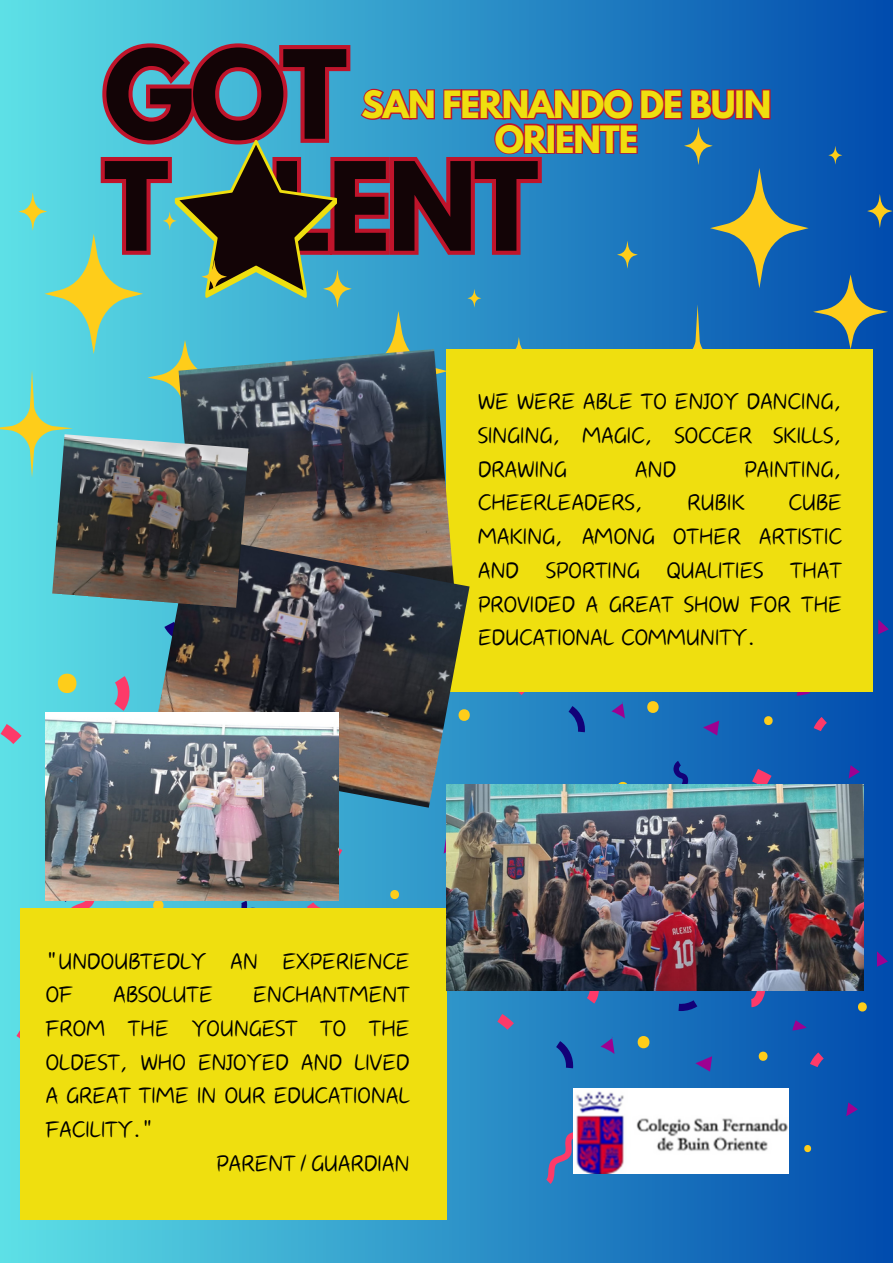
<style>
.page{position:relative;width:893px;height:1264px;background:#fff}
.page>*{position:absolute;margin:0;border:0;box-sizing:border-box;transform-origin:0 0}
.t1{font:700 108.6px "League Spartan";letter-spacing:-.03em;color:#130406}
.t2{font:33.75px/33.8px "Canva Breeze";letter-spacing:-.03em;color:#000;text-align:justify}
.t3{font:700 33.45px/34.3px "League Spartan";letter-spacing:-.03em;color:#efdf0f;text-align:center}
</style>
<div class="page">
<div style="left:0;top:0;width:892px;height:1262px;background:linear-gradient(to right,#5fe0e5,#024cac)"></div>
<svg style="left:771px;top:126px;width:121px;height:286px"></svg>
<svg style="left:389px;top:890px;width:11px;height:9px"></svg>
<svg style="left:55px;top:673px;width:25px;height:20px"></svg>
<svg style="left:469px;top:709px;width:2px;height:12px"></svg>
<svg style="left:338px;top:841px;width:4px;height:25px"></svg>
<svg style="left:1px;top:724px;width:21px;height:20px"></svg>
<svg style="left:114px;top:676px;width:17px;height:34px"></svg>
<svg style="left:443px;top:836px;width:3px;height:17px"></svg>
<svg style="left:678px;top:1000px;width:19px;height:11px"></svg>
<svg style="left:556px;top:1041px;width:18px;height:27px"></svg>
<svg style="left:803px;top:1144px;width:9px;height:8px"></svg>
<svg style="left:635px;top:1036px;width:16px;height:12px"></svg>
<svg style="left:856px;top:1002px;width:12px;height:9px"></svg>
<svg style="left:757px;top:1051px;width:12px;height:9px"></svg>
<svg style="left:751px;top:990px;width:17px;height:17px"></svg>
<svg style="left:810px;top:1052px;width:13px;height:15px"></svg>
<svg style="left:497px;top:1013px;width:17px;height:16px"></svg>
<svg style="left:587px;top:990px;width:13px;height:13px"></svg>
<svg style="left:546px;top:1131px;width:33px;height:52px"></svg>
<svg style="left:792px;top:1018px;width:14px;height:12px"></svg>
<svg style="left:600px;top:1036px;width:14px;height:17px"></svg>
<svg style="left:846px;top:1102px;width:11px;height:14px"></svg>
<svg style="left:876px;top:951px;width:11px;height:15px"></svg>
<svg style="left:695px;top:1056px;width:17px;height:15px"></svg>
<svg style="left:241px;top:900px;width:23px;height:8px"></svg>
<svg style="left:120px;top:900px;width:14px;height:1px"></svg>
<svg style="left:151px;top:900px;width:14px;height:8px"></svg>
<svg style="left:307px;top:902px;width:22px;height:6px"></svg>
<svg style="left:16px;top:1028px;width:4px;height:15px"></svg>
<svg style="left:62px;top:900px;width:43px;height:8px"></svg>
<svg style="left:568px;top:706px;width:17px;height:26px"></svg>
<svg style="left:673px;top:760px;width:18px;height:24px"></svg>
<svg style="left:0;top:39px;width:771px;height:556px"></svg>
<svg style="left:615px;top:781px;width:15px;height:3px"></svg>
<svg style="left:645px;top:701px;width:15px;height:12px"></svg>
<svg style="left:762px;top:716px;width:12px;height:9px"></svg>
<svg style="left:813px;top:717px;width:13px;height:14px"></svg>
<svg style="left:752px;top:769px;width:19px;height:15px"></svg>
<svg style="left:511px;top:691px;width:16px;height:4px"></svg>
<svg style="left:796px;top:691px;width:14px;height:4px"></svg>
<svg style="left:611px;top:701px;width:13px;height:17px"></svg>
<svg style="left:848px;top:765px;width:11px;height:13px"></svg>
<svg style="left:878px;top:619px;width:10px;height:15px"></svg>
<svg style="left:703px;top:720px;width:16px;height:15px"></svg>
<div style="left:446px;top:349px;width:426px;height:342px;background:#efdf0f"></div>
<div style="left:20px;top:908px;width:426px;height:311px;background:#efdf0f"></div>
<img style="left:178px;top:349px;width:272px;height:186px">
<img style="left:150px;top:535px;width:319px;height:272px">
<img style="left:446px;top:784px;width:417px;height:206px">
<img style="left:574px;top:1088px;width:214px;height:85px">
<img style="left:52px;top:434px;width:196px;height:173px">
<img style="left:45px;top:713px;width:293px;height:187px">
<p class="t1" style="left:104px;top:41px;width:245px">GOT</p>
<p class="t1" style="left:104px;top:153px;width:436px">T LENT</p>
<p class="t3" style="left:361px;top:92px;width:411px">SAN FERNANDO DE BUIN<br>ORIENTE</p>
<p class="t2" style="left:477px;top:384px;width:366px">WE WERE ABLE TO ENJOY DANCING, SINGING, MAGIC, SOCCER SKILLS, DRAWING</p>
<p class="t2" style="left:634px;top:451px;width:44px">AND</p>
<p class="t2" style="left:743px;top:451px;width:100px">PAINTING,</p>
<p class="t2" style="left:477px;top:485px;width:168px">CHEERLEADERS,</p>
<p class="t2" style="left:687px;top:485px;width:60px">RUBIK</p>
<p class="t2" style="left:477px;top:485px;width:366px;text-indent:310px">CUBE MAKING, AMONG OTHER ARTISTIC AND SPORTING QUALITIES THAT PROVIDED A GREAT SHOW FOR THE EDUCATIONAL COMMUNITY.</p>
<p class="t2" style="left:45px;top:943px;width:366px">"UNDOUBTEDLY AN EXPERIENCE OF ABSOLUTE ENCHANTMENT FROM THE YOUNGEST TO THE OLDEST, WHO ENJOYED AND LIVED A GREAT TIME IN OUR EDUCATIONAL FACILITY."</p>
<p class="t2" style="left:216px;top:1145px;width:196px">PARENT/GUARDIAN</p>
</div>
